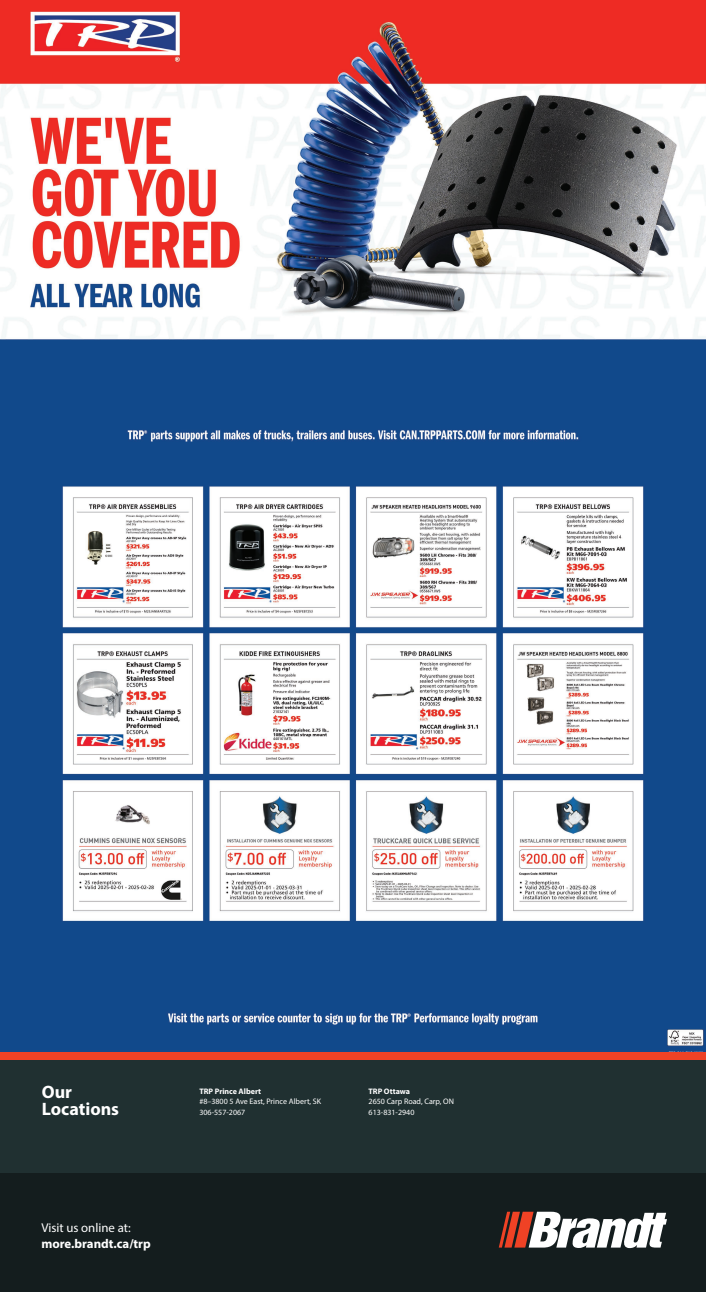
<style>
.page{position:relative;width:706px;height:1292px;background:#fff}
.page>*{position:absolute;margin:0;border:0;box-sizing:border-box;transform-origin:0 0}
.t1{font:700 18px/17.4px "Myriad Pro";color:#fff}
.t2{font:700 12.8px "Myriad Pro";color:#fff}
.t3{font:12.8px "Myriad Pro";color:#fff}
.t4{font:8px/10.4px "Myriad Pro";color:#fff}
.t5{font:700 8px "Myriad Pro";color:#fff}
</style>
<div class="page">
<div style="left:0;top:1173px;width:706px;height:119px;background:#141d1e"></div>
<div style="left:0;top:1051px;width:706px;height:10px;background:#ef4225"></div>
<svg style="left:498px;top:1212px;width:169px;height:36px"></svg>
<div style="left:0;top:1061px;width:706px;height:112px;background:#203031"></div>
<img style="left:0;top:0;width:706px;height:1051px">
<h1 class="t1" style="left:42px;top:1082px;width:79px">Our<br>Locations</h1>
<p class="t5" style="left:199px;top:1086px;width:63px">TRP Prince Albert</p>
<p class="t4" style="left:199px;top:1096px;width:123px">#8–3800 5 Ave East, Prince Albert, SK<br>306-557-2067</p>
<h2 class="t3" style="left:41px;top:1220px;width:91px">Visit us online at:</h2>
<h2 class="t2" style="left:41px;top:1235px;width:111px">more.brandt.ca/trp</h2>
<p class="t5" style="left:368px;top:1086px;width:43px">TRP Ottawa</p>
<p class="t4" style="left:368px;top:1096px;width:87px">2650 Carp Road, Carp, ON<br>613-831-2940</p>
</div>
